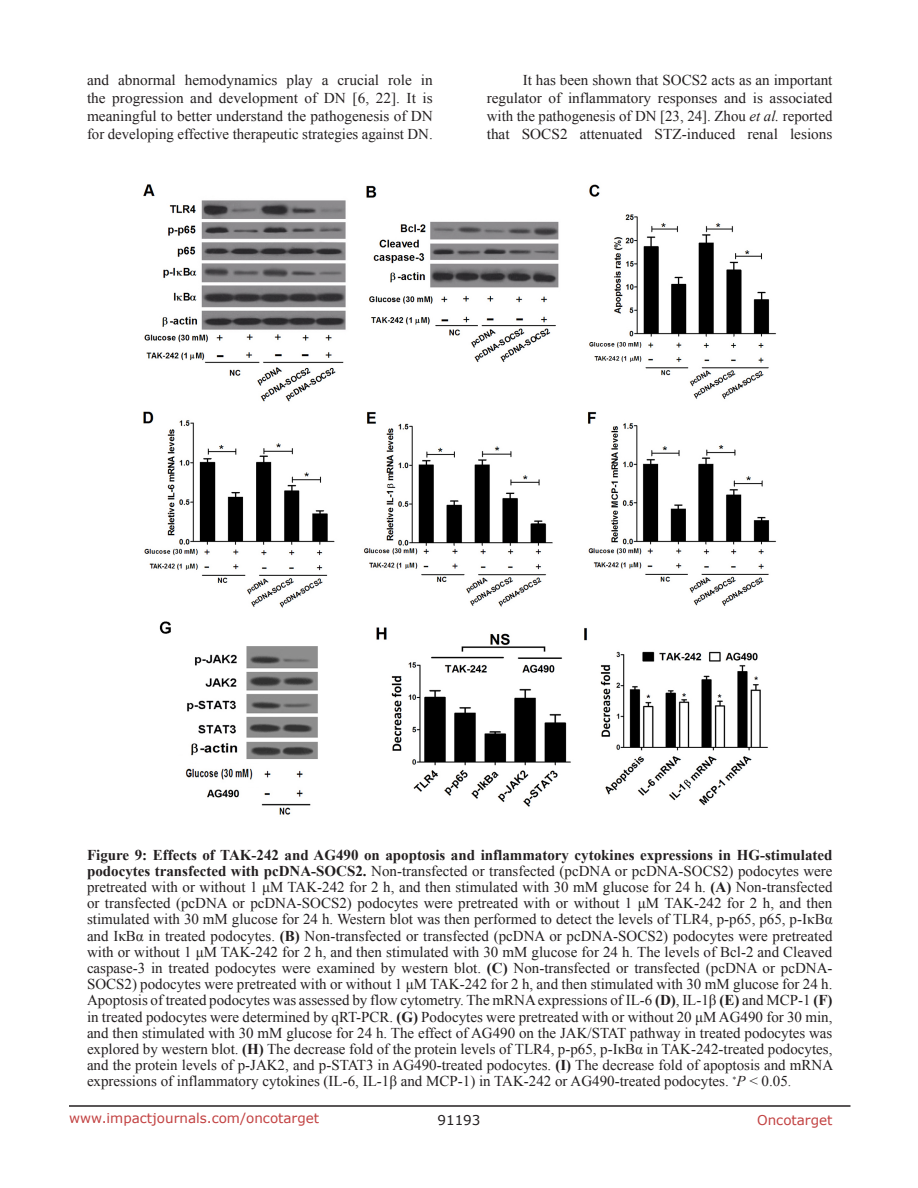
<style>
.page{position:relative;width:918px;height:1188px;background:#fff}
.page>*{position:absolute;margin:0;border:0;box-sizing:border-box;transform-origin:0 0}
.figuretext{font:15px/16.2px "Times New Roman";color:#231f20;text-align:justify}
.BodyText{font:15px/18px "Times New Roman";color:#231f20;text-align:justify}
.t1{font:13.5px "Verdana";color:#c24141}
.t2{font:13.5px "Verdana";color:#231f20}
.s1{font-style:italic}
.s2{font-weight:700}
.s3{font-size:13.5px}
</style>
<div class="page">
<hr style="left:69px;top:1105px;width:781px;height:2px;background:#231f20">
<img style="left:143px;top:184px;width:633px;height:631px">
<p class="BodyText" style="left:87px;top:71px;width:347px">and abnormal hemodynamics play a crucial role in the progression and development of DN [6, 22]. It is meaningful to better understand the pathogenesis of DN for developing effective therapeutic strategies against DN.</p>
<p class="BodyText" style="left:487px;top:71px;width:347px;text-indent:36px">It has been shown that SOCS2 acts as an important regulator of inflammatory responses and is associated with the pathogenesis of DN [23, 24]. Zhou <span class="s1">et al.</span> reported that SOCS2 attenuated STZ-induced renal lesions</p>
<p class="figuretext" style="left:87px;top:846px;width:748px"><span class="s2">Figure 9: Effects of TAK-242 and AG490 on apoptosis and inflammatory cytokines expressions in HG-stimulated podocytes transfected with pcDNA-SOCS2.</span> Non-transfected or transfected (pcDNA or pcDNA-SOCS2) podocytes were pretreated with or without 1 μM TAK-242 for 2 h, and then stimulated with 30 mM glucose for 24 h. <span class="s2">(A)</span> Non-transfected or transfected (pcDNA or pcDNA-SOCS2) podocytes were pretreated with or without 1 μM TAK-242 for 2 h, and then stimulated with 30 mM glucose for 24 h. Western blot was then performed to detect the levels of TLR4, p-p65, p65, p-IκBα and IκBα in treated podocytes. <span class="s2">(B)</span> Non-transfected or transfected (pcDNA or pcDNA-SOCS2) podocytes were pretreated with or without 1 μM TAK-242 for 2 h, and then stimulated with 30 mM glucose for 24 h. The levels of Bcl-2 and Cleaved caspase-3 in treated podocytes were examined by western blot. <span class="s2">(C)</span> Non-transfected or transfected (pcDNA or pcDNA-SOCS2) podocytes were pretreated with or without 1 μM TAK-242 for 2 h, and then stimulated with 30 mM glucose for 24 h.<br>Apoptosis of treated podocytes was assessed by flow cytometry. The mRNA expressions of IL-6 <span class="s2">(D)</span>, IL-1β <span class="s2">(E)</span> and MCP-1 <span class="s2">(F) </span>in treated podocytes were determined by qRT-PCR. <span class="s2">(G)</span> Podocytes were pretreated with or without 20 μM AG490 for 30 min, and then stimulated with 30 mM glucose for 24 h. The effect of AG490 on the JAK/STAT pathway in treated podocytes was explored by western blot. <span class="s2">(H)</span> The decrease fold of the protein levels of TLR4, p-p65, p-IκBα in TAK-242-treated podocytes, and the protein levels of p-JAK2, and p-STAT3 in AG490-treated podocytes. <span class="s2">(I)</span> The decrease fold of apoptosis and mRNA expressions of inflammatory cytokines (IL-6, IL-1β and MCP-1) in TAK-242 or AG490-treated podocytes. <sup>*</sup><span class="s1">P</span> &lt; 0.05<span class="s3">.</span></p>
<p class="t1" style="left:69px;top:1109px;width:252px">www.impactjournals.com/oncotarget</p>
<p class="t2" style="left:438px;top:1111px;width:44px">91193</p>
<p class="t1" style="left:757px;top:1111px;width:77px">Oncotarget</p>
</div>
